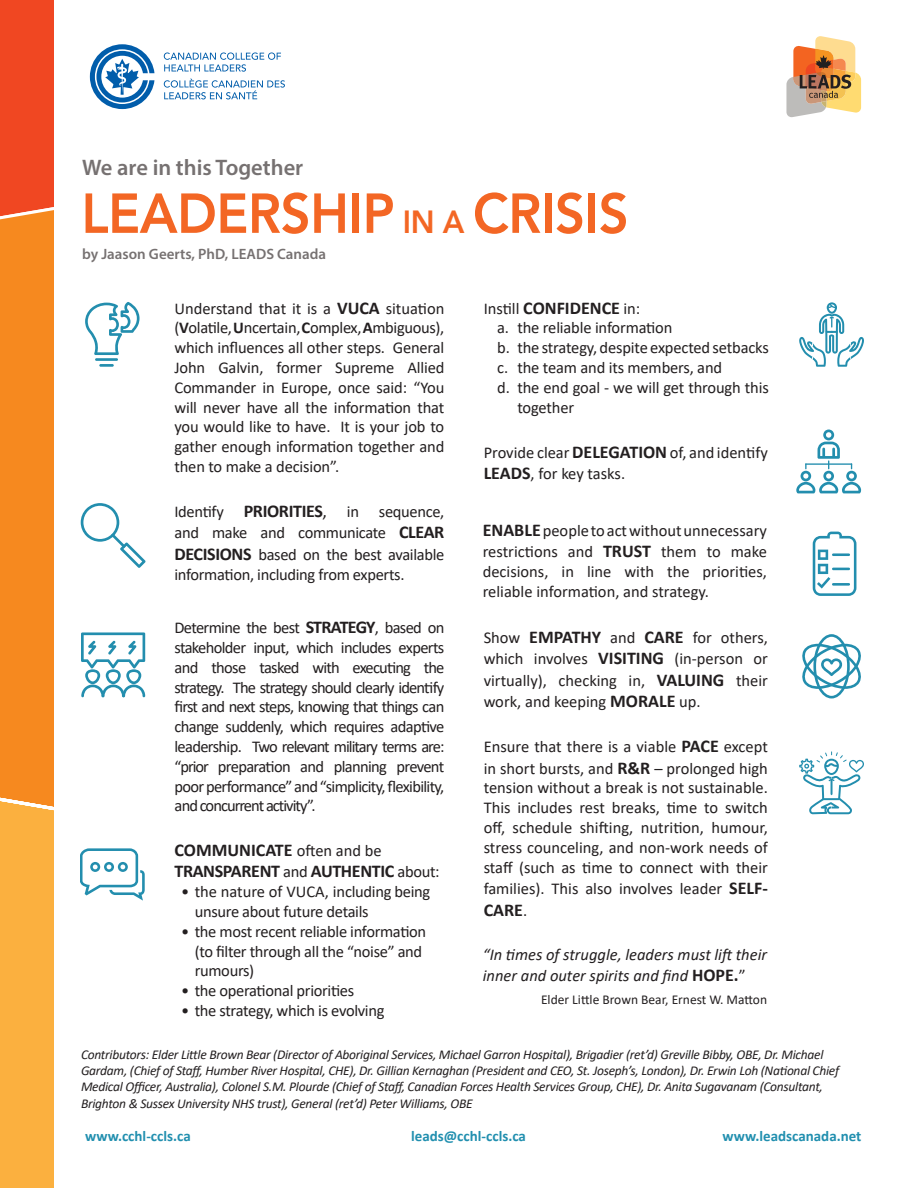
<style>
.page{position:relative;width:918px;height:1188px;background:#fff}
.page>*{position:absolute;margin:0;border:0;box-sizing:border-box;transform-origin:0 0}
.t1{font:800 55.65px "Avenir LT Std";letter-spacing:-.01em;color:#f36624;scale:.94 1}
.t2{font:600 22.5px "Myriad Pro";color:#767171}
.t3{font:700 18px/21.6px "Calibri";letter-spacing:-.02em;color:#231f20}
.t4{font:16.5px/19.8px "Calibri";letter-spacing:-.01em;color:#231f20}
.t5{font:italic 16.5px/21.6px "Calibri";color:#231f20}
.t6{font:700 15px "Calibri";color:#218faf}
.t7{font:600 15px "Myriad Pro";color:#767171}
.t8{font:italic 13.5px/16.2px "Calibri";letter-spacing:-.02em;color:#231f20}
.t9{font:13.5px "Calibri";color:#231f20}
.s1{font-size:31.8px}
.s2{font-weight:400;font-size:52.5px;color:#fff}
.s3{font-weight:400;font-size:45px;color:#fff}
.s4{font-weight:700;font-size:18px}
.s5{font-weight:700}
.s6{font-size:18px}
.s7{font-weight:400;font-size:16.5px}
.s8{font-weight:700;font-style:normal;font-size:18px}
.s9{font-style:normal}
</style>
<div class="page">
<svg style="left:0;top:0;width:54px;height:1188px;background:#f68a2b"></svg>
<hr style="left:95px;top:358px;width:23px;height:3px;background:#238eae">
<hr style="left:99px;top:364px;width:15px;height:3px;background:#238eae">
<svg style="left:85px;top:302px;width:55px;height:53px"></svg>
<svg style="left:81px;top:503px;width:65px;height:65px"></svg>
<svg style="left:81px;top:632px;width:64px;height:65px"></svg>
<svg style="left:81px;top:848px;width:64px;height:53px"></svg>
<svg style="left:799px;top:302px;width:65px;height:65px"></svg>
<svg style="left:796px;top:430px;width:65px;height:63px"></svg>
<svg style="left:813px;top:532px;width:43px;height:64px"></svg>
<svg style="left:802px;top:634px;width:59px;height:64px"></svg>
<svg style="left:799px;top:751px;width:65px;height:63px"></svg>
<svg style="left:164px;top:52px;width:117px;height:20px"></svg>
<svg style="left:164px;top:79px;width:121px;height:20px"></svg>
<svg style="left:90px;top:44px;width:64px;height:65px"></svg>
<svg style="left:786px;top:36px;width:75px;height:81px"></svg>
<p class="t2" style="left:82px;top:154px;width:223px">We are in this Together</p>
<p class="t1" style="left:81px;top:181px;width:688px">LEADERSHIP <span class="s1">IN A</span> CRISIS<span class="s2">ET</span><span class="s3">H</span></p>
<p class="t7" style="left:82px;top:244px;width:245px">by Jaason Geerts, PhD, LEADS Canada</p>
<p class="t4" style="left:174px;top:298px;width:271px;text-align:justify">Understand that it is a <span class="s4">VUCA</span> situation (<span class="s5">V</span>olatile, <span class="s5">U</span>ncertain, <span class="s5">C</span>omplex, <span class="s5">A</span>mbiguous), which influences all other steps. General John Galvin, former Supreme Allied Commander in Europe, once said: “You will never have all the information that you would like to have. It is your job to gather enough information together and then to make a decision”.</p>
<p class="t4" style="left:174px;top:500px;width:271px;line-height:21.6px;text-align:justify">Identify <span class="s4">PRIORITIES</span><span class="s6">,</span> in sequence, and make and communicate <span class="s4">CLEAR DECISIONS</span> based on the best available</p>
<p class="t4" style="left:174px;top:564px;width:232px">information, including from experts.</p>
<p class="t4" style="left:174px;top:617px;width:272px;text-align:justify">Determine the best <span class="s4">STRATEGY</span>, based on stakeholder input, which includes experts and those tasked with executing the strategy. The strategy should clearly identify first and next steps, knowing that things can change suddenly, which requires adaptive leadership. Two relevant military terms are: “prior preparation and planning prevent poor performance” and “simplicity, flexibility, and concurrent activity”.</p>
<p class="t3" style="left:174px;top:839px;width:267px">COMMUNICATE <span class="s7">often and be<br></span>TRANSPARENT <span class="s7">and</span> AUTHENTIC <span class="s7">about:</span></p>
<p class="t4" style="left:195px;top:881px;width:237px;text-indent:-14px">• the nature of VUCA, including being unsure about future details</p>
<p class="t4" style="left:195px;top:921px;width:233px;text-indent:-14px">• the most recent reliable information (to filter through all the “noise” and rumours)</p>
<p class="t4" style="left:181px;top:980px;width:175px">• the operational priorities</p>
<p class="t4" style="left:181px;top:1000px;width:205px">• the strategy, which is evolving</p>
<p class="t4" style="left:484px;top:298px;width:158px">Instill <span class="s4">CONFIDENCE</span> in:</p>
<p class="t4" style="left:497px;top:318px;width:177px">a. the reliable information</p>
<p class="t4" style="left:497px;top:337px;width:273px">b. the strategy, despite expected setbacks</p>
<p class="t4" style="left:497px;top:357px;width:227px">c. the team and its members, and</p>
<p class="t4" style="left:517px;top:377px;width:253px;text-indent:-20px">d. the end goal - we will get through this together</p>
<p class="t4" style="left:484px;top:441px;width:286px;line-height:21.6px">Provide clear <span class="s4">DELEGATION</span> of, and identify<br><span class="s4">LEADS</span>, for key tasks.</p>
<p class="t4" style="left:483px;top:519px;width:286px;line-height:21.6px"><span class="s4">ENABLE</span> people to act without unnecessary restrictions and <span class="s4">TRUST</span> them to make</p>
<p class="t4" style="left:483px;top:561px;width:286px">decisions, in line with the priorities, reliable information, and strategy.</p>
<p class="t4" style="left:484px;top:626px;width:286px;line-height:21.6px;text-align:justify">Show <span class="s4">EMPATHY</span> and <span class="s4">CARE</span> for others, which involves <span class="s4">VISITING</span> (in-person or virtually), checking in, <span class="s4">VALUING</span> their work, and keeping <span class="s4">MORALE</span> up.</p>
<p class="t4" style="left:484px;top:735px;width:286px;line-height:21.6px">Ensure that there is a viable <span class="s4">PACE</span> except in short bursts, and <span class="s4">R&amp;R</span> – prolonged high</p>
<p class="t4" style="left:484px;top:778px;width:286px;text-align:justify">tension without a break is not sustainable.<br>This includes rest breaks, time to switch off, schedule shifting, nutrition, humour, stress counceling, and non-work needs of staff (such as time to connect with their</p>
<p class="t4" style="left:484px;top:878px;width:286px">families). This also involves leader <span class="s4">SELF-</span></p>
<p class="t3" style="left:484px;top:899px;width:45px">CARE<span class="s7">.</span></p>
<p class="t5" style="left:483px;top:943px;width:286px">“In times of struggle, leaders must lift their inner and outer spirits and find <span class="s8">HOPE.</span><span class="s9">”</span></p>
<p class="t9" style="left:541px;top:991px;width:228px">Elder Little Brown Bear, Ernest W. Matton</p>
<p class="t8" style="left:81px;top:1046px;width:760px">Contributors: Elder Little Brown Bear (Director of Aboriginal Services, Michael Garron Hospital), Brigadier (ret’d) Greville Bibby, OBE, Dr. Michael Gardam, (Chief of Staff, Humber River Hospital, CHE), Dr. Gillian Kernaghan (President and CEO, St. Joseph’s, London), Dr. Erwin Loh (National Chief Medical Officer, Australia), Colonel S.M. Plourde (Chief of Staff, Canadian Forces Health Services Group, CHE), Dr. Anita Sugavanam (Consultant, Brighton &amp; Sussex University NHS trust), General (ret’d) Peter Williams, OBE</p>
<p class="t6" style="left:85px;top:1126px;width:107px">www.cchl-ccls.ca</p>
<p class="t6" style="left:411px;top:1126px;width:116px">leads@cchl-ccls.ca</p>
<p class="t6" style="left:723px;top:1126px;width:140px">www.leadscanada.net</p>
</div>
